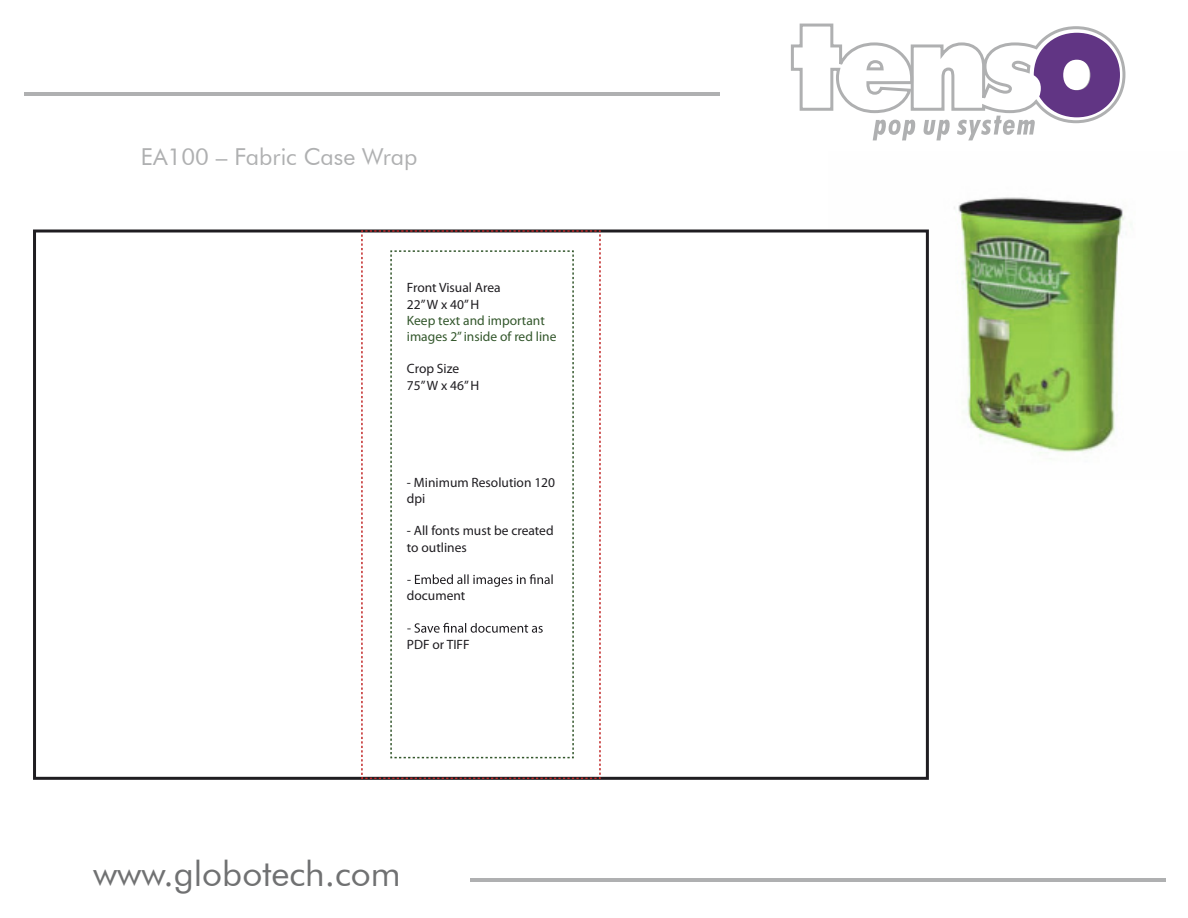
<style>
.page{position:relative;width:1188px;height:918px;background:#fff}
.page>*{position:absolute;margin:0;border:0;box-sizing:border-box;transform-origin:0 0}
.t1{font:35.1px "Futura BT";color:#707172}
.t2{font:23.4px "Futura BT";color:#afb0b1}
.t3{font:13.5px/16.2px "Myriad Pro";color:#1f1d21}
.t4{font:13.5px/16.2px "Myriad Pro";color:#33572c}
</style>
<div class="page">
<img style="left:829px;top:197px;width:303px;height:257px">
<svg style="left:791px;top:23px;width:335px;height:117px"></svg>
<hr style="left:24px;top:93px;width:696px;height:3px;background:#afb0b1">
<hr style="left:470px;top:878px;width:695px;height:4px;background:#afb0b1">
<div style="left:33px;top:230px;width:896px;height:550px;background:#fff;border:3px solid #1f1d21"></div>
<svg style="left:360px;top:230px;width:241px;height:550px"></svg>
<h2 class="t2" style="left:141px;top:142px;width:278px">EA100 – Fabric Case Wrap</h2>
<p class="t3" style="left:407px;top:280px;width:95px">Front Visual Area<br>22”W x 40” H</p>
<p class="t4" style="left:407px;top:312px;width:151px">Keep text and important images 2” inside of red line</p>
<p class="t3" style="left:407px;top:361px;width:74px">Crop Size<br>75”W x 46” H</p>
<p class="t3" style="left:407px;top:474px;width:150px">- Minimum Resolution 120 dpi</p>
<p class="t3" style="left:407px;top:523px;width:148px">- All fonts must be created to outlines</p>
<p class="t3" style="left:407px;top:587px;width:60px">document</p>
<p class="t3" style="left:407px;top:636px;width:64px">PDF or TIFF</p>
<h1 class="t1" style="left:93px;top:852px;width:309px">www.globotech.com</h1>
</div>
